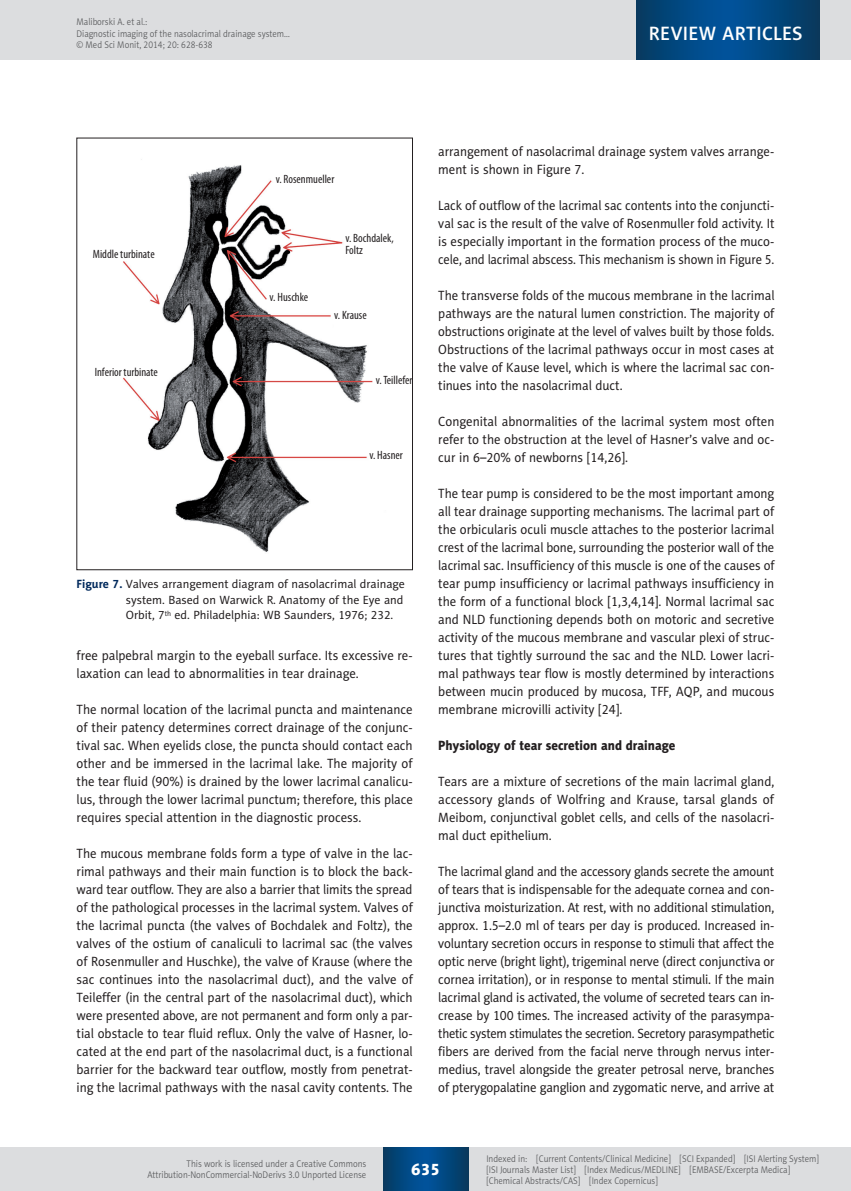
<style>
.page{position:relative;width:851px;height:1191px;background:#fff}
.page>*{position:absolute;margin:0;border:0;box-sizing:border-box;transform-origin:0 0}
.t1{font:19.5px "Naomi Sans EFN Medium";letter-spacing:.015em;color:#fff}
.t2{font:16.5px "Naomi Sans EFN Heavy";color:#fff}
.MSM_Body{font:13.5px/18px "Naomi Sans EFN";color:#231f20;text-align:justify;scale:.95 1}
.MSM_Body-2{font:13.5px/18px "Naomi Sans EFN";color:#231f20;text-align:justify;scale:.94 1}
.MSM_Headline_2{font:13.5px "Naomi Sans EFN Heavy";color:#231f20;scale:.95 1}
.MSM_Rycina_tytul{font:12px/15.8px "Naomi Sans EFN";color:#231f20;text-align:justify}
.t3{font:condensed 12px/12px "Myriad Pro";color:#231f20}
.t4{font:9.75px/11.2px "Naomi Sans EFN Light";color:#57585a;scale:.9 1}
.s1{font-weight:700;color:#00295c}
</style>
<div class="page">
<img style="left:123px;top:159px;width:250px;height:393px">
<div style="left:0;top:1148px;width:850px;height:43px;background:#dcdddf"></div>
<svg style="left:383px;top:1148px;width:85px;height:42px;background:#02477e"></svg>
<div style="left:0;top:0;width:850px;height:60px;background:#dcdddf"></div>
<svg style="left:636px;top:0;width:183px;height:60px;background:#02477e"></svg>
<p class="t4" style="left:77px;top:16px;width:238px">Maliborski A. et al.:<br>Diagnostic imaging of the nasolacrimal drainage system… © Med Sci Monit, 2014; 20: 628-638</p>
<h1 class="t1" style="left:648px;top:22px;width:155px">REVIEW ARTICLES</h1>
<p class="t3" style="left:93px;top:248px;width:63px">Middle turbinate</p>
<p class="t3" style="left:95px;top:365px;width:65px">Inferior turbinate</p>
<p class="t3" style="left:276px;top:173px;width:60px">v. Rosenmueller</p>
<p class="t3" style="left:269px;top:291px;width:40px">v. Huschke</p>
<p class="t3" style="left:345px;top:231px;width:50px">v. Bochdalek,<br>Foltz</p>
<p class="t3" style="left:334px;top:308px;width:34px">v. Krause</p>
<p class="t3" style="left:376px;top:374px;width:38px">v. Teillefer</p>
<p class="t3" style="left:369px;top:449px;width:35px">v. Hasner</p>
<p class="MSM_Rycina_tytul" style="left:126px;top:576px;width:280px;text-indent:-49px"><span class="s1">Figure 7.</span> Valves arrangement diagram of nasolacrimal drainage system. Based on Warwick R. Anatomy of the Eye and Orbit, 7<sup>th</sup> ed. Philadelphia: WB Saunders, 1976; 232.</p>
<p class="MSM_Body" style="left:77px;top:646px;width:355px">free palpebral margin to the eyeball surface. Its excessive re&shy;laxation can lead to abnormalities in tear drainage.</p>
<p class="MSM_Body" style="left:77px;top:700px;width:355px">The normal location of the lacrimal puncta and maintenance of their patency determines correct drainage of the conjunc&shy;tival sac. When eyelids close, the puncta should contact each other and be immersed in the lacrimal lake. The majority of the tear fluid (90%) is drained by the lower lacrimal canalicu&shy;lus, through the lower lacrimal punctum; therefore, this place requires special attention in the diagnostic process.</p>
<p class="MSM_Body" style="left:77px;top:844px;width:355px">The mucous membrane folds form a type of valve in the lac&shy;rimal pathways and their main function is to block the back&shy;ward tear outflow. They are also a barrier that limits the spread of the pathological processes in the lacrimal system. Valves of the lacrimal puncta (the valves of Bochdalek and Foltz), the valves of the ostium of canaliculi to lacrimal sac (the valves of Rosenmuller and Huschke), the valve of Krause (where the sac continues into the nasolacrimal duct), and the valve of Teileffer (in the central part of the nasolacrimal duct), which were presented above, are not permanent and form only a par&shy;tial obstacle to tear fluid reflux. Only the valve of Hasner, lo&shy;cated at the end part of the nasolacrimal duct, is a functional barrier for the backward tear outflow, mostly from penetrat&shy;ing the lacrimal pathways with the nasal cavity contents. The</p>
<p class="MSM_Body" style="left:438px;top:142px;width:355px">arrangement of nasolacrimal drainage system valves arrange&shy;ment is shown in Figure 7.</p>
<p class="MSM_Body-2" style="left:438px;top:196px;width:359px">Lack of outflow of the lacrimal sac contents into the conjuncti&shy;val sac is the result of the valve of Rosenmuller fold activity. It is especially important in the formation process of the muco&shy;cele, and lacrimal abscess. This mechanism is shown in Figure 5.</p>
<p class="MSM_Body" style="left:438px;top:286px;width:355px">The transverse folds of the mucous membrane in the lacrimal pathways are the natural lumen constriction. The majority of obstructions originate at the level of valves built by those folds.<br>Obstructions of the lacrimal pathways occur in most cases at the valve of Kause level, which is where the lacrimal sac con&shy;tinues into the nasolacrimal duct.</p>
<p class="MSM_Body" style="left:438px;top:412px;width:355px">Congenital abnormalities of the lacrimal system most often refer to the obstruction at the level of Hasner’s valve and oc&shy;cur in 6–20% of newborns [14,26].</p>
<p class="MSM_Body" style="left:438px;top:484px;width:355px">The tear pump is considered to be the most important among all tear drainage supporting mechanisms. The lacrimal part of the orbicularis oculi muscle attaches to the posterior lacrimal crest of the lacrimal bone, surrounding the posterior wall of the lacrimal sac. Insufficiency of this muscle is one of the causes of tear pump insufficiency or lacrimal pathways insufficiency in the form of a functional block [1,3,4,14]. Normal lacrimal sac and NLD functioning depends both on motoric and secretive activity of the mucous membrane and vascular plexi of struc&shy;tures that tightly surround the sac and the NLD. Lower lacri&shy;mal pathways tear flow is mostly determined by interactions between mucin produced by mucosa, TFF, AQP, and mucous membrane microvilli activity [24].</p>
<p class="MSM_Headline_2" style="left:438px;top:737px;width:251px">Physiology of tear secretion and drainage</p>
<p class="MSM_Body" style="left:438px;top:772px;width:355px">Tears are a mixture of secretions of the main lacrimal gland, accessory glands of Wolfring and Krause, tarsal glands of Meibom, conjunctival goblet cells, and cells of the nasolacri&shy;mal duct epithelium.</p>
<p class="MSM_Body-2" style="left:438px;top:862px;width:359px">The lacrimal gland and the accessory glands secrete the amount of tears that is indispensable for the adequate cornea and con&shy;junctiva moisturization. At rest, with no additional stimulation, approx. 1.5–2.0 ml of tears per day is produced. Increased in&shy;voluntary secretion occurs in response to stimuli that affect the optic nerve (bright light), trigeminal nerve (direct conjunctiva or cornea irritation), or in response to mental stimuli. If the main lacrimal gland is activated, the volume of secreted tears can in&shy;crease by 100 times. The increased activity of the parasympa&shy;thetic system stimulates the secretion. Secretory parasympathetic fibers are derived from the facial nerve through nervus inter&shy;medius, travel alongside the greater petrosal nerve, branches of pterygopalatine ganglion and zygomatic nerve, and arrive at</p>
<p class="t4" style="left:147px;top:1158px;width:245px;text-align:right">This work is licensed under a Creative Commons<br>Attribution-NonCommercial-NoDerivs 3.0 Unported License</p>
<p class="t2" style="left:411px;top:1159px;width:30px">635</p>
<p class="t4" style="left:486px;top:1152px;width:371px">Indexed in: [Current Contents/Clinical Medicine] [SCI Expanded] [ISI Alerting System] [ISI Journals Master List] [Index Medicus/MEDLINE] [EMBASE/Excerpta Medica] [Chemical Abstracts/CAS] [Index Copernicus]</p>
</div>
